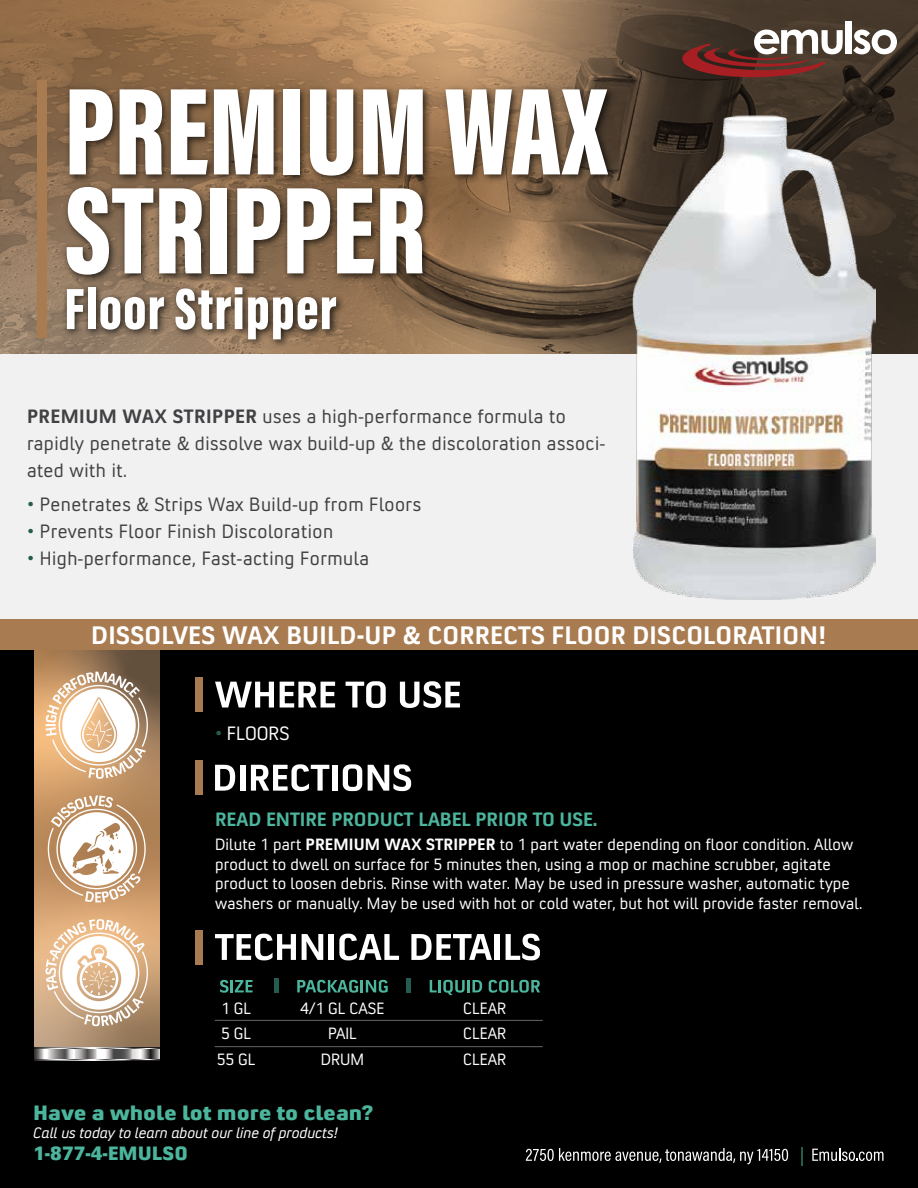
<style>
.page{position:relative;width:918px;height:1188px;background:#fff}
.page>*{position:absolute;margin:0;border:0;box-sizing:border-box;transform-origin:0 0}
.t1{font:900 127.5px/99px "Acumin Pro Extra Cond";color:#fff}
.t2{font:900 60px "Acumin Pro Extra Cond";letter-spacing:.02em;color:#fff}
.t3{font:700 25.5px "Convection";letter-spacing:.01em;color:#fff}
.t4{font:800 21px "Convection";color:#4cb59d}
.t5{font:19.5px/27px "Convection";letter-spacing:.025em;color:#414042}
.t6{font:700 19.5px "Convection";color:#4cb59d}
.t7{font:800 19.5px "Convection";color:#4cb59d}
.t8{font:19.5px "Convection";color:#fff}
.t9{font:16.5px/25.5px "Convection";letter-spacing:.01em;color:#fff}
.t10{font:italic 15.3px "Convection";color:#fff}
.s1{font-weight:700}
.s2{color:#245d50}
</style>
<div class="page">
<svg style="left:0;top:0;width:918px;height:355px;background:#7c6247"></svg>
<div style="left:0;top:530px;width:918px;height:658px;background:#000"></div>
<div style="left:0;top:355px;width:918px;height:274px;background:#f1f1f2"></div>
<svg style="left:801px;top:1147px;width:1px;height:19px"></svg>
<svg style="left:526px;top:1148px;width:262px;height:16px"></svg>
<svg style="left:812px;top:1148px;width:72px;height:13px"></svg>
<div style="left:846px;top:21px;width:6px;height:33px;background:#fff"></div>
<svg style="left:853px;top:30px;width:44px;height:24px"></svg>
<svg style="left:682px;top:30px;width:161px;height:48px;background:#744e48"></svg>
<svg style="left:34px;top:650px;width:125px;height:398px;background:#b98f66"></svg>
<svg style="left:34px;top:1048px;width:125px;height:13px"></svg>
<svg style="left:34px;top:1049px;width:125px;height:10px"></svg>
<div style="left:0;top:620px;width:918px;height:30px;background:#a97b50"></div>
<svg style="left:215px;top:682px;width:59px;height:26px"></svg>
<svg style="left:280px;top:682px;width:55px;height:26px"></svg>
<svg style="left:346px;top:681px;width:40px;height:27px"></svg>
<svg style="left:400px;top:681px;width:60px;height:27px"></svg>
<div style="left:195px;top:677px;width:8px;height:35px;background:#a97b50"></div>
<div style="left:38px;top:80px;width:9px;height:257px;background:#a97b50"></div>
<img style="left:57px;top:60px;width:580px;height:259px">
<img style="left:57px;top:271px;width:296px;height:84px">
<svg style="left:215px;top:765px;width:20px;height:26px"></svg>
<div style="left:240px;top:765px;width:5px;height:26px;background:#fff"></div>
<svg style="left:251px;top:764px;width:78px;height:27px"></svg>
<div style="left:332px;top:765px;width:5px;height:26px;background:#fff"></div>
<svg style="left:343px;top:764px;width:19px;height:27px"></svg>
<svg style="left:368px;top:764px;width:43px;height:27px"></svg>
<div style="left:195px;top:760px;width:8px;height:35px;background:#a97b50"></div>
<svg style="left:215px;top:934px;width:81px;height:26px"></svg>
<svg style="left:302px;top:934px;width:21px;height:26px"></svg>
<div style="left:329px;top:934px;width:5px;height:26px;background:#fff"></div>
<svg style="left:339px;top:934px;width:60px;height:26px"></svg>
<svg style="left:411px;top:934px;width:81px;height:26px"></svg>
<div style="left:495px;top:934px;width:5px;height:26px;background:#fff"></div>
<svg style="left:506px;top:934px;width:34px;height:26px"></svg>
<div style="left:195px;top:930px;width:8px;height:34px;background:#a97b50"></div>
<hr style="left:274px;top:978px;width:4px;height:15px;background:#245d50">
<svg style="left:220px;top:980px;width:33px;height:13px"></svg>
<svg style="left:297px;top:980px;width:91px;height:13px"></svg>
<svg style="left:430px;top:980px;width:52px;height:15px"></svg>
<svg style="left:489px;top:980px;width:51px;height:13px"></svg>
<hr style="left:407px;top:978px;width:4px;height:15px;background:#245d50">
<svg style="left:214px;top:1046px;width:329px;height:1px"></svg>
<svg style="left:214px;top:1020px;width:329px;height:1px"></svg>
<img style="left:633px;top:115px;width:242px;height:485px">
<svg style="left:46px;top:795px;width:102px;height:107px;background:#d8bca1"></svg>
<svg style="left:45px;top:919px;width:105px;height:107px;background:#e4cab0"></svg>
<svg style="left:46px;top:672px;width:105px;height:107px;background:#dbc2a8"></svg>
<h1 class="t1" style="left:64px;top:81px;width:544px">PREMIUM WAX<br>STRIPPER</h1>
<h2 class="t2" style="left:64px;top:272px;width:274px">Floor Stripper</h2>
<p class="t5" style="left:27px;top:402px;width:580px"><span class="s1">PREMIUM WAX STRIPPER</span> uses a high-performance formula to rapidly penetrate &amp; dissolve wax build-up &amp; the discoloration associ&shy;ated with it.</p>
<p class="t5" style="left:27px;top:490px;width:396px"><span class="s2">•</span> Penetrates &amp; Strips Wax Build-up from Floors</p>
<p class="t5" style="left:27px;top:517px;width:308px"><span class="s2">•</span> Prevents Floor Finish Discoloration</p>
<p class="t5" style="left:27px;top:544px;width:344px"><span class="s2">•</span> High-performance, Fast-acting Formula</p>
<h3 class="t3" style="left:91px;top:618px;width:737px">DISSOLVES WAX BUILD-UP &amp; CORRECTS FLOOR DISCOLORATION!</h3>
<p class="t8" style="left:215px;top:721px;width:76px"><span class="s2">•</span> FLOORS</p>
<p class="t6" style="left:215px;top:807px;width:384px">READ ENTIRE PRODUCT LABEL PRIOR TO USE.</p>
<p class="t9" style="left:215px;top:834px;width:649px;line-height:19.5px">Dilute 1 part <span class="s1">PREMIUM WAX STRIPPER</span> to 1 part water depending on floor condition. Allow product to dwell on surface for 5 minutes then, using a mop or machine scrubber, agitate product to loosen debris. Rinse with water. May be used in pressure washer, automatic type washers or manually. May be used with hot or cold water, but hot will provide faster removal.</p>
<p class="t9" style="left:217px;top:995px;width:39px">1 GL<br>5 GL<br>55 GL</p>
<p class="t9" style="left:300px;top:995px;width:86px;text-align:center">4/1 GL CASE<br>PAIL<br>DRUM</p>
<p class="t9" style="left:463px;top:995px;width:45px;text-align:justify">CLEAR CLEAR CLEAR</p>
<p class="t4" style="left:33px;top:1099px;width:341px">Have a whole lot more to clean?</p>
<p class="t10" style="left:33px;top:1123px;width:306px">Call us today to learn about our line of products!</p>
<p class="t7" style="left:33px;top:1141px;width:156px">1-877-4-EMULSO</p>
</div>
